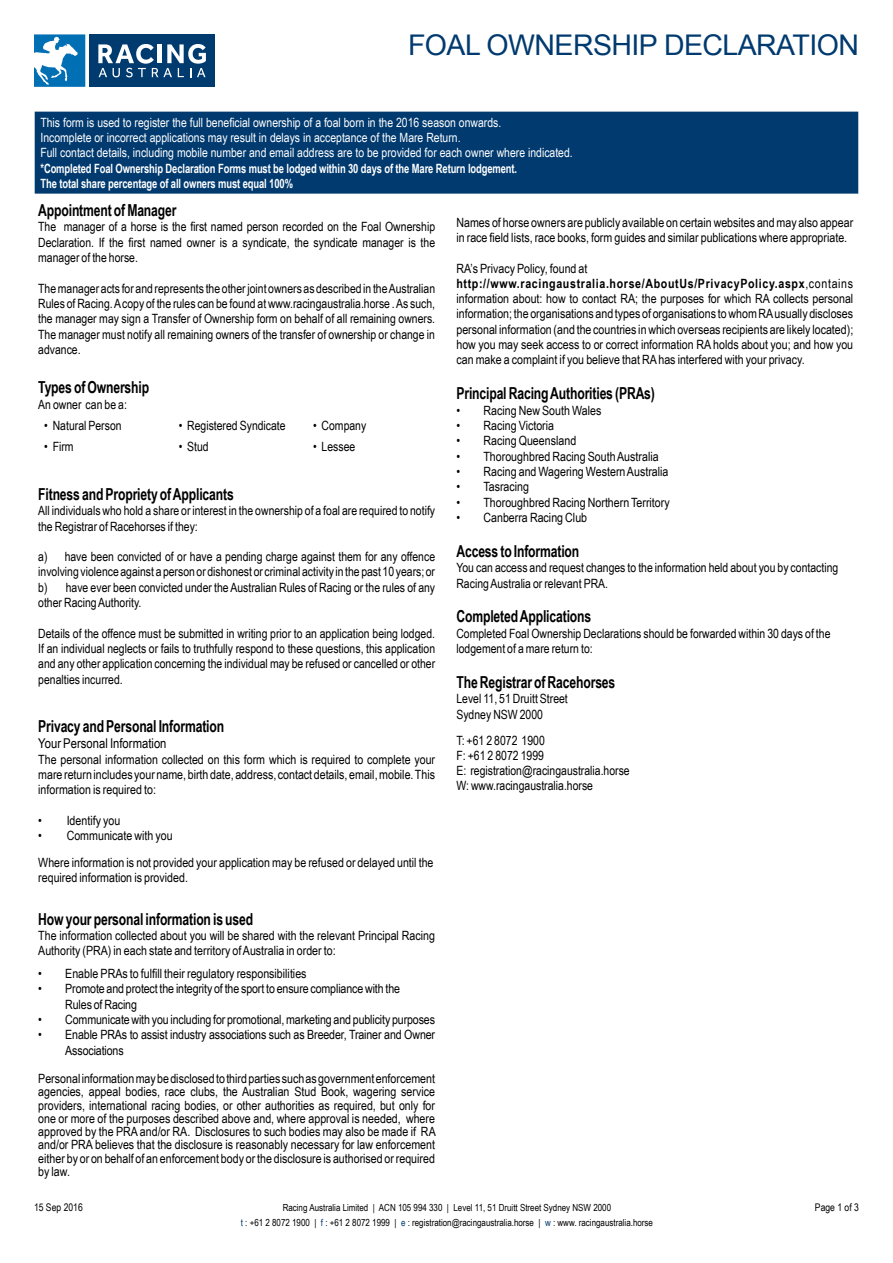
<style>
.page{position:relative;width:893px;height:1263px;background:#fff}
.page>*{position:absolute;margin:0;border:0;box-sizing:border-box;transform-origin:0 0}
.t1{font:28.5px "Arial";letter-spacing:-.02em;color:#003a6f}
.t2{font:700 16.5px "Arial Narrow";letter-spacing:-.01em;color:#000;scale:.9 1}
.t3{font:13.5px "Arial Narrow";color:#000}
.t4{font:12.75px/15.3px "Arial Narrow";color:#000}
.t5{font:12.75px/15.3px "Arial Narrow";color:#fff}
.t6{font:700 12.75px/15.3px "Arial Narrow";letter-spacing:-.01em;color:#fff;scale:.9 1}
.t7{font:10.5px "Arial Narrow";color:#000}
.t8{font:9.75px/15px "Arial Narrow";color:#000;text-align:center}
.s1{font-weight:700}
.s2{color:#003a6f}
</style>
<div class="page">
<div style="left:90px;top:34px;width:125px;height:53px;background:#003b70"></div>
<svg style="left:34px;top:34px;width:51px;height:53px"></svg>
<svg style="left:98px;top:44px;width:108px;height:33px"></svg>
<div style="left:35px;top:112px;width:822px;height:81px;background:#003a6f"></div>
<div style="left:35px;top:112px;width:823px;height:82px;border:2px solid #003a6f"></div>
<h1 class="t1" style="left:408px;top:26px;width:452px">FOAL OWNERSHIP DECLARATION</h1>
<p class="t5" style="left:40px;top:114px;width:534px">This form is used to register the full beneficial ownership of a foal born in the 2016 season onwards.<br>Incomplete or incorrect applications may result in delays in acceptance of the Mare Return.<br>Full contact details, including mobile number and email address are to be provided for each owner where indicated.</p>
<p class="t6" style="left:40px;top:160px;width:531px">*Completed Foal Ownership Declaration Forms must be lodged within 30 days of the Mare Return lodgement.<br>The total share percentage of all owners must equal 100%</p>
<p class="t2" style="left:38px;top:198px;width:155px">Appointment of Manager</p>
<p class="t4" style="left:38px;top:219px;width:398px;text-align:justify">The manager of a horse is the first named person recorded on the Foal Ownership Declaration. If the first named owner is a syndicate, the syndicate manager is the manager of the horse.</p>
<p class="t4" style="left:38px;top:280px;width:398px;text-align:justify">The manager acts for and represents the other joint owners as described in the Australian Rules of Racing. A copy of the rules can be found at www.racingaustralia.horse . As such, the manager may sign a Transfer of Ownership form on behalf of all remaining owners.<br>The manager must notify all remaining owners of the transfer of ownership or change in advance.</p>
<p class="t2" style="left:38px;top:375px;width:125px">Types of Ownership</p>
<p class="t4" style="left:38px;top:396px;width:90px">An owner can be a:</p>
<p class="t4" style="left:44px;top:417px;width:79px">• Natural Person</p>
<p class="t4" style="left:179px;top:417px;width:109px">• Registered Syndicate</p>
<p class="t4" style="left:313px;top:417px;width:55px">• Company</p>
<p class="t4" style="left:44px;top:439px;width:31px">• Firm</p>
<p class="t4" style="left:179px;top:439px;width:32px">• Stud</p>
<p class="t4" style="left:313px;top:439px;width:44px">• Lessee</p>
<p class="t2" style="left:38px;top:482px;width:219px">Fitness and Propriety of Applicants</p>
<p class="t4" style="left:38px;top:503px;width:398px">All individuals who hold a share or interest in the ownership of a foal are required to notify the Registrar of Racehorses if they:</p>
<p class="t4" style="left:38px;top:548px;width:398px;text-align:justify">a) have been convicted of or have a pending charge against them for any offence involving violence against a person or dishonest or criminal activity in the past 10 years; or b) have ever been convicted under the Australian Rules of Racing or the rules of any other Racing Authority.</p>
<p class="t4" style="left:38px;top:625px;width:398px;text-align:justify">Details of the offence must be submitted in writing prior to an application being lodged.<br>If an individual neglects or fails to truthfully respond to these questions, this application and any other application concerning the individual may be refused or cancelled or other penalties incurred.</p>
<p class="t2" style="left:38px;top:714px;width:208px">Privacy and Personal Information</p>
<p class="t3" style="left:38px;top:734px;width:130px">Your Personal Information</p>
<p class="t4" style="left:38px;top:751px;width:398px;text-align:justify">The personal information collected on this form which is required to complete your mare return includes your name, birth date, address, contact details, email, mobile. This information is required to:</p>
<p class="t4" style="left:38px;top:812px;width:84px">• Identify you</p>
<p class="t4" style="left:38px;top:822px;width:397px;line-height:26.8px">• Communicate with you<br>Where information is not provided your application may be refused or delayed until the</p>
<p class="t4" style="left:38px;top:870px;width:151px">required information is provided.</p>
<p class="t2" style="left:38px;top:906px;width:240px">How your personal information is used</p>
<p class="t4" style="left:38px;top:927px;width:398px">The information collected about you will be shared with the relevant Principal Racing<br>Authority (PRA) in each state and territory of Australia in order to:</p>
<p class="t4" style="left:38px;top:965px;width:270px">• Enable PRAs to fulfill their regulatory responsibilities</p>
<p class="t4" style="left:65px;top:981px;width:336px;text-indent:-27px">• Promote and protect the integrity of the sport to ensure compliance with the<br>Rules of Racing</p>
<p class="t4" style="left:38px;top:1011px;width:398px">• Communicate with you including for promotional, marketing and publicity purposes</p>
<p class="t4" style="left:65px;top:1027px;width:371px;text-indent:-27px">• Enable PRAs to assist industry associations such as Breeder, Trainer and Owner<br>Associations</p>
<p class="t4" style="left:38px;top:1071px;width:399px;line-height:13.2px;text-align:justify">Personal information may be disclosed to third parties such as government enforcement agencies, appeal bodies, race clubs, the Australian Stud Book, wagering service providers, international racing bodies, or other authorities as required, but only for one or more of the purposes described above and, where approval is needed, where approved by the PRA and/or RA. Disclosures to such bodies may also be made if RA and/or PRA believes that the disclosure is reasonably necessary for law enforcement either by or on behalf of an enforcement body or the disclosure is authorised or required by law.</p>
<p class="t4" style="left:456px;top:214px;width:398px">Names of horse owners are publicly available on certain websites and may also appear in race field lists, race books, form guides and similar publications where appropriate.</p>
<p class="t4" style="left:456px;top:260px;width:398px">RA’s Privacy Policy, found at <span class="s1">http://www.racingaustralia.horse/AboutUs/PrivacyPolicy.aspx</span>,contains information about: how to contact RA; the purposes for which RA collects personal information; the organisations and types of organisations to whom RA usually discloses personal information (and the countries in which overseas recipients are likely located); how you may seek access to or correct information RA holds about you; and how you can make a complaint if you believe that RA has interfered with your privacy.</p>
<p class="t2" style="left:456px;top:381px;width:222px">Principal Racing Authorities (PRAs)</p>
<p class="t4" style="left:456px;top:402px;width:146px">• Racing New South Wales</p>
<p class="t4" style="left:456px;top:417px;width:99px">• Racing Victoria</p>
<p class="t4" style="left:456px;top:433px;width:121px">• Racing Queensland</p>
<p class="t4" style="left:456px;top:448px;width:204px">• Thoroughbred Racing South Australia</p>
<p class="t4" style="left:456px;top:463px;width:214px">• Racing and Wagering Western Australia</p>
<p class="t4" style="left:456px;top:479px;width:74px">• Tasracing</p>
<p class="t4" style="left:456px;top:494px;width:215px">• Thoroughbred Racing Northern Territory</p>
<p class="t4" style="left:456px;top:509px;width:132px">• Canberra Racing Club</p>
<p class="t2" style="left:456px;top:539px;width:138px">Access to Information</p>
<p class="t4" style="left:456px;top:560px;width:383px">You can access and request changes to the information held about you by contacting<br>Racing Australia or relevant PRA.</p>
<p class="t2" style="left:456px;top:604px;width:151px">Completed Applications</p>
<p class="t4" style="left:456px;top:625px;width:376px">Completed Foal Ownership Declarations should be forwarded within 30 days of the lodgement of a mare return to:</p>
<p class="t2" style="left:456px;top:670px;width:178px">The Registrar of Racehorses</p>
<p class="t4" style="left:456px;top:691px;width:113px">Level 11, 51 Druitt Street<br>Sydney NSW 2000</p>
<p class="t4" style="left:456px;top:732px;width:175px">T: +61 2 8072 1900<br>F: +61 2 8072 1999<br>E: registration@racingaustralia.horse<br>W: www.racingaustralia.horse</p>
<p class="t7" style="left:34px;top:1200px;width:50px">15 Sep 2016</p>
<p class="t7" style="left:815px;top:1200px;width:46px">Page 1 of 3</p>
<p class="t8" style="left:241px;top:1199px;width:414px">Racing Australia Limited | ACN 105 994 330 | Level 11, 51 Druitt Street Sydney NSW 2000<br><span class="s2">t</span> : +61 2 8072 1900 | <span class="s2">f</span> : +61 2 8072 1999 | <span class="s2">e</span> : registration@racingaustralia.horse | <span class="s2">w</span> : www. racingaustralia.horse</p>
</div>
